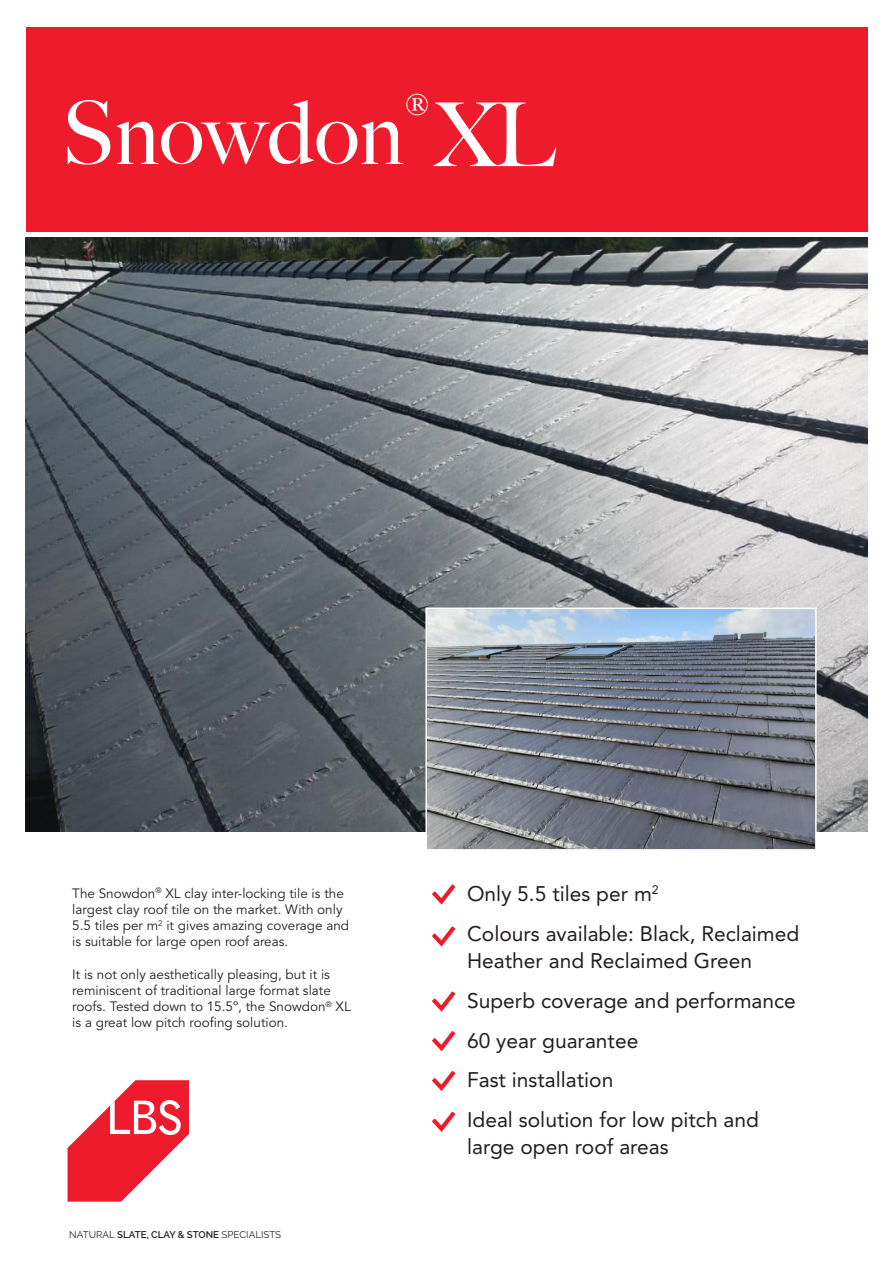
<style>
.page{position:relative;width:893px;height:1263px;background:#fff}
.page>*{position:absolute;margin:0;border:0;box-sizing:border-box;transform-origin:0 0}
.t1{font:500 88.35px "Big Caslon";color:#fff}
.t2{font:21px/27px "Avenir LT Std";color:#231f20}
.t3{font:13.5px/16.2px "Avenir LT Std";color:#231f20}
.t4{font:9.75px "Raleway";color:#231f20}
.s1{font-weight:600}
</style>
<div class="page">
<div style="left:26px;top:27px;width:842px;height:204px;background:#ee1b2c"></div>
<svg style="left:68px;top:94px;width:360px;height:71px"></svg>
<img style="left:26px;top:237px;width:842px;height:594px">
<svg style="left:432px;top:884px;width:23px;height:21px"></svg>
<svg style="left:432px;top:926px;width:23px;height:21px"></svg>
<svg style="left:432px;top:991px;width:23px;height:21px"></svg>
<svg style="left:432px;top:1031px;width:23px;height:20px"></svg>
<svg style="left:432px;top:1071px;width:23px;height:20px"></svg>
<svg style="left:432px;top:1111px;width:23px;height:21px"></svg>
<img style="left:428px;top:611px;width:386px;height:236px">
<div style="left:425px;top:608px;width:392px;height:242px;border:2px solid #fff"></div>
<svg style="left:68px;top:1080px;width:121px;height:122px"></svg>
<p class="t1" style="left:435px;top:62px;width:123px">XL</p>
<p class="t3" style="left:72px;top:885px;width:278px">The Snowdon<sup>®</sup> XL clay inter-locking tile is the largest clay roof tile on the market. With only 5.5 tiles per m<sup>2</sup> it gives amazing coverage and is suitable for large open roof areas.</p>
<p class="t3" style="left:72px;top:966px;width:280px">It is not only aesthetically pleasing, but it is reminiscent of traditional large format slate roofs. Tested down to 15.5º, the Snowdon<sup>®</sup> XL is a great low pitch roofing solution.</p>
<p class="t4" style="left:69px;top:1228px;width:213px">NATURAL <span class="s1">SLATE, CLAY &amp; STONE</span> SPECIALISTS</p>
<p class="t2" style="left:467px;top:881px;width:193px">Only 5.5 tiles per m<sup>2</sup></p>
<p class="t2" style="left:467px;top:920px;width:334px">Colours available: Black, Reclaimed<br>Heather and Reclaimed Green</p>
<p class="t2" style="left:467px;top:987px;width:330px">Superb coverage and performance</p>
<p class="t2" style="left:467px;top:1027px;width:173px">60 year guarantee</p>
<p class="t2" style="left:467px;top:1067px;width:148px">Fast installation</p>
<p class="t2" style="left:467px;top:1106px;width:293px">Ideal solution for low pitch and large open roof areas</p>
</div>
